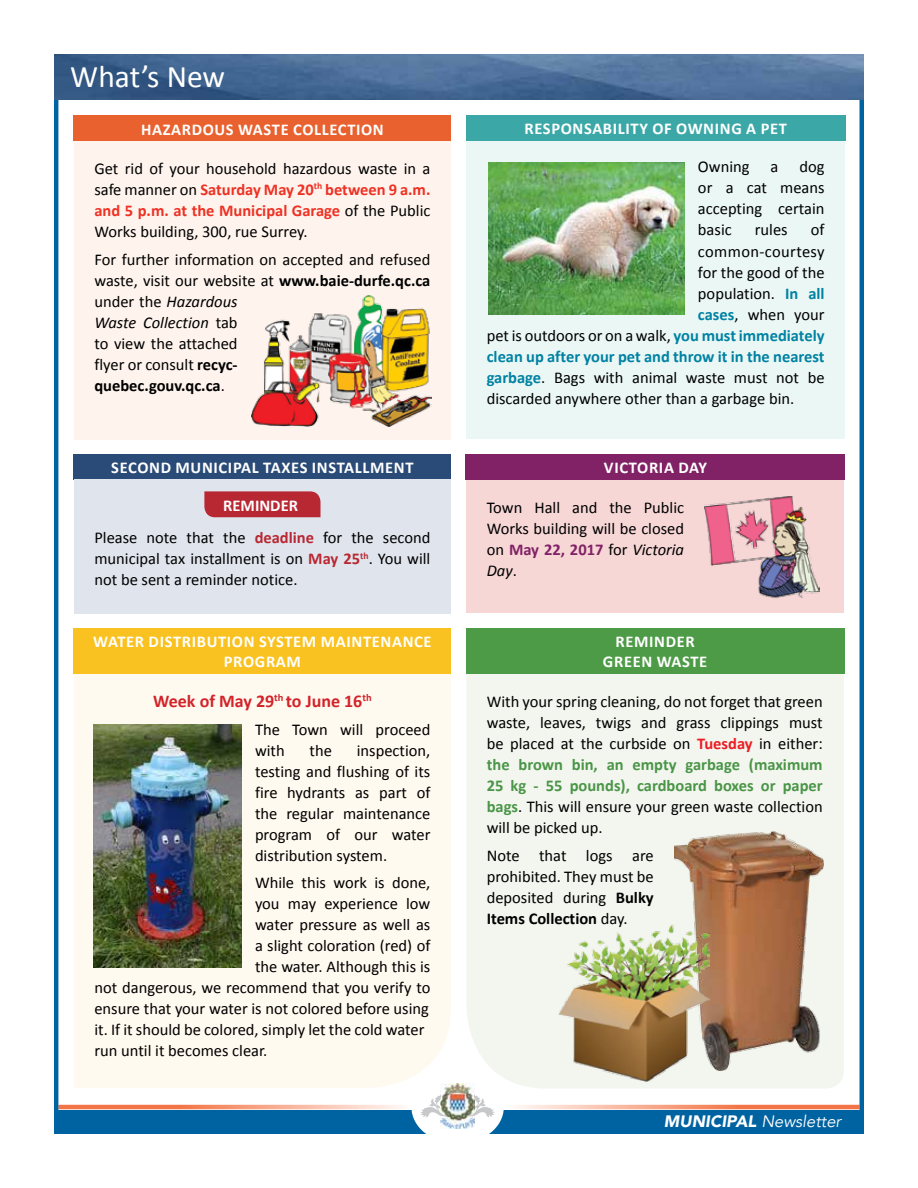
<style>
.page{position:relative;width:918px;height:1188px;background:#fff}
.page>*{position:absolute;margin:0;border:0;box-sizing:border-box;transform-origin:0 0}
.t1{font:31.5px "Calibri";color:#fff}
.t2{font:700 18px "Calibri";color:#d2232a}
.t3{font:16.5px/21px "Calibri";color:#000;text-align:justify}
.t4{font:700 16.5px/19.8px "Calibri";letter-spacing:.04em;color:#fff;text-align:center}
.t5{font:700 16.5px "Calibri";color:#0082a3}
.t6{font:italic 16.5px "Avenir";color:#fff}
.t7{font:16.5px "Calibri";letter-spacing:.02em;color:#000}
.t8{font:700 16.5px "Calibri";color:#fff}
.s1{font-weight:700;color:#ee3124}
.s2{font-weight:700}
.s3{font-style:italic}
.s4{font-weight:700;color:#0082a3}
.s5{font-weight:700;color:#b82833}
.s6{font-weight:700;color:#812266}
.s7{font-weight:700;color:#ed1d24}
.s8{font-weight:700;color:#4a9547}
.s9{font-weight:900}
</style>
<div class="page">
<svg style="left:515px;top:1105px;width:344px;height:4px"></svg>
<svg style="left:58px;top:1105px;width:346px;height:4px"></svg>
<div style="left:54px;top:1111px;width:810px;height:23px;background:#0063a1"></div>
<hr style="left:860px;top:88px;width:4px;height:1026px;background:#0063a1">
<hr style="left:54px;top:88px;width:4px;height:1024px;background:#0063a1">
<img style="left:54px;top:54px;width:810px;height:45px">
<div style="left:411px;top:1071px;width:93px;height:73px;background:#fff;border-radius:50%"></div>
<img style="left:441px;top:1083px;width:33px;height:45px">
<svg style="left:468px;top:1094px;width:27px;height:24px"></svg>
<svg style="left:420px;top:1094px;width:28px;height:24px"></svg>
<div style="left:466px;top:480px;width:378px;height:133px;background:#f7d6d6"></div>
<div style="left:466px;top:454px;width:379px;height:25px;background:#812266"></div>
<div style="left:73px;top:454px;width:378px;height:25px;background:#2a4b77"></div>
<div style="left:74px;top:479px;width:377px;height:135px;background:#e0e5ed"></div>
<div style="left:74px;top:141px;width:377px;height:299px;background:#fef4ed"></div>
<div style="left:73px;top:116px;width:378px;height:25px;background:#e8612e"></div>
<div style="left:74px;top:673px;width:377px;height:415px;background:#fffaf0"></div>
<div style="left:73px;top:628px;width:378px;height:45px;background:#f9c220"></div>
<img style="left:704px;top:496px;width:116px;height:102px">
<img style="left:251px;top:295px;width:180px;height:132px">
<img style="left:93px;top:724px;width:149px;height:243px">
<div style="left:466px;top:140px;width:379px;height:299px;background:#ebf7f5"></div>
<div style="left:466px;top:115px;width:380px;height:26px;background:#3ba8a7"></div>
<img style="left:488px;top:163px;width:196px;height:151px">
<div style="left:466px;top:674px;width:378px;height:415px;background:#f3f6ef"></div>
<div style="left:466px;top:628px;width:379px;height:46px;background:#4d9b46"></div>
<img style="left:674px;top:832px;width:150px;height:239px">
<img style="left:558px;top:924px;width:152px;height:158px">
<div style="left:204px;top:491px;width:117px;height:26px;background:#b82833"></div>
<h1 class="t1" style="left:70px;top:57px;width:156px">What’s New</h1>
<p class="t4" style="left:141px;top:119px;width:244px">HAZARDOUS WASTE COLLECTION</p>
<p class="t3" style="left:94px;top:158px;width:338px">Get rid of your household hazardous waste in a safe manner on <span class="s1">Saturday May 20</span><sup>th</sup> <span class="s1">between 9 a.m. and 5 p.m. at the Municipal Garage</span> of the Public Works building, 300, rue Surrey.</p>
<p class="t3" style="left:94px;top:249px;width:338px;text-align:left">For further information on accepted and refused waste, visit our website at <span class="s2">www.baie-durfe.qc.ca </span>under the <span class="s3">Hazardous<br>Waste Collection</span> tab<br>to view the attached<br>flyer or consult <span class="s2">recyc-<br>quebec.gouv.qc.ca</span>.</p>
<p class="t4" style="left:524px;top:118px;width:264px">RESPONSABILITY OF OWNING A PET</p>
<p class="t3" style="left:698px;top:157px;width:128px;text-indent:102px">dog or a cat means accepting certain basic</p>
<p class="t3" style="left:698px;top:157px;width:53px">Owning</p>
<p class="t3" style="left:771px;top:157px;width:9px">a</p>
<p class="t3" style="left:755px;top:220px;width:34px">rules</p>
<p class="t3" style="left:811px;top:220px;width:15px">of</p>
<p class="t7" style="left:698px;top:241px;width:128px">common-courtesy</p>
<p class="t3" style="left:698px;top:262px;width:128px">for the good of the</p>
<p class="t3" style="left:698px;top:283px;width:128px">population. <span class="s4">In all</span></p>
<p class="t3" style="left:698px;top:304px;width:128px"><span class="s4">cases</span>, when your</p>
<p class="t3" style="left:487px;top:325px;width:339px">pet is outdoors or on a walk, <span class="s4">you must immediately</span></p>
<p class="t5" style="left:487px;top:346px;width:339px">clean up after your pet and throw it in the nearest</p>
<p class="t3" style="left:487px;top:367px;width:339px"><span class="s4">garbage</span>. Bags with animal waste must not be</p>
<p class="t3" style="left:487px;top:388px;width:309px">discarded anywhere other than a garbage bin.</p>
<p class="t4" style="left:111px;top:457px;width:304px">SECOND MUNICIPAL TAXES INSTALLMENT</p>
<p class="t4" style="left:604px;top:457px;width:104px">VICTORIA DAY</p>
<p class="t8" style="left:223px;top:495px;width:76px">REMINDER</p>
<p class="t3" style="left:94px;top:527px;width:338px">Please note that the <span class="s5">deadline</span> for the second municipal tax installment is on <span class="s5">May 25</span><sup>th</sup>. You will not be sent a reminder notice.</p>
<p class="t4" style="left:93px;top:631px;width:340px">WATER DISTRIBUTION SYSTEM MAINTENANCE<br>PROGRAM</p>
<p class="t2" style="left:153px;top:689px;width:220px">Week of May 29<sup>th</sup> to June 16<sup>th</sup></p>
<p class="t3" style="left:255px;top:719px;width:177px">The Town will proceed with</p>
<p class="t3" style="left:310px;top:740px;width:24px">the</p>
<p class="t3" style="left:255px;top:740px;width:177px;text-indent:102px">inspection, testing and flushing of its fire hydrants as part of the regular maintenance program of our water distribution system.</p>
<p class="t3" style="left:255px;top:872px;width:177px">While this work is done,</p>
<p class="t3" style="left:255px;top:893px;width:177px">you may experience low</p>
<p class="t3" style="left:255px;top:914px;width:177px">water pressure as well as</p>
<p class="t3" style="left:255px;top:935px;width:177px">a slight coloration (red) of</p>
<p class="t3" style="left:255px;top:956px;width:177px">the water. Although this is</p>
<p class="t3" style="left:94px;top:977px;width:338px">not dangerous, we recommend that you verify to</p>
<p class="t3" style="left:94px;top:998px;width:336px">ensure that your water is not colored before using</p>
<p class="t3" style="left:94px;top:1019px;width:331px">it. If it should be colored, simply let the cold water</p>
<p class="t3" style="left:94px;top:1040px;width:175px">run until it becomes clear.</p>
<p class="t3" style="left:487px;top:497px;width:199px">Town Hall and the Public Works building will be closed on <span class="s6">May 22, 2017</span> for <span class="s3">Victoria Day</span>.</p>
<p class="t4" style="left:603px;top:632px;width:106px">REMINDER<br>GREEN WASTE</p>
<p class="t3" style="left:487px;top:691px;width:338px">With your spring cleaning, do not forget that green waste, leaves, twigs and grass clippings must be placed at the curbside on <span class="s7">Tuesday</span> in either: <span class="s8">the brown bin, an empty garbage (maximum 25 kg - 55 pounds), cardboard boxes or paper bags</span>. This will ensure your green waste collection will be picked up.</p>
<p class="t3" style="left:487px;top:845px;width:169px">Note that logs are prohibited. They must be deposited during <span class="s2">Bulky Items Collection</span> day.</p>
<p class="t6" style="left:664px;top:1112px;width:179px"><span class="s9">MUNICIPAL</span> Newsletter</p>
</div>
